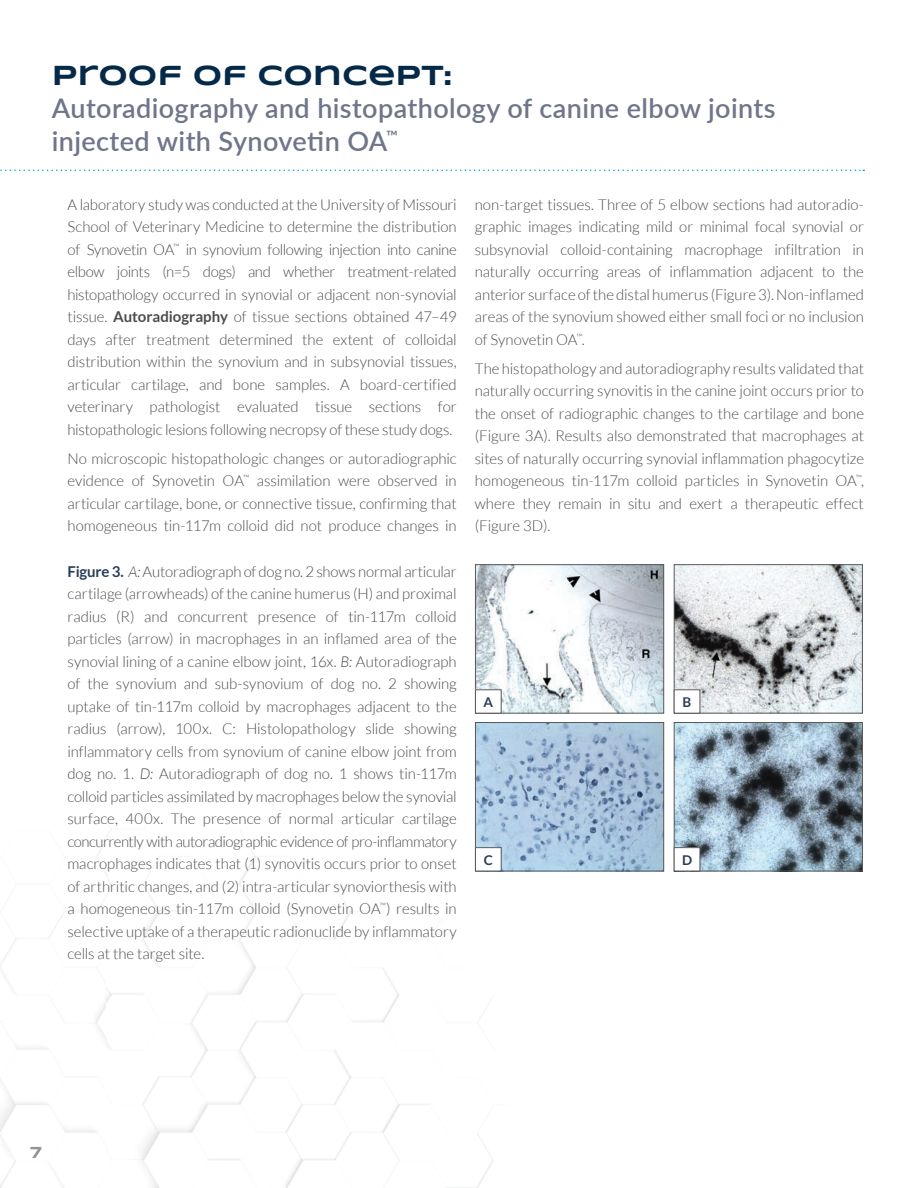
<style>
.page{position:relative;width:918px;height:1188px;background:#fff}
.page>*{position:absolute;margin:0;border:0;box-sizing:border-box;transform-origin:0 0}
.t1{font:700 28.5px "Syncopate";color:#042a48}
.t2{font:600 27px/33px "Lato";letter-spacing:.015em;color:#6f768a}
.t3{font:300 15px/22.5px "Lato";letter-spacing:-.005em;color:#4b4c4d;text-align:justify}
.t4{font:700 13.5px "Lato";color:#283e59}
.s1{font-weight:700}
.s2{font-weight:700;color:#283e59}
.s3{font-style:italic}
</style>
<div class="page">
<img style="left:0;top:829px;width:590px;height:359px">
<svg style="left:30px;top:1147px;width:11px;height:11px"></svg>
<svg style="left:0;top:170px;width:864px;height:1px"></svg>
<img style="left:676px;top:724px;width:185px;height:145px">
<div style="left:674px;top:722px;width:189px;height:149px;border:1px solid #57585a"></div>
<img style="left:477px;top:724px;width:185px;height:145px">
<div style="left:475px;top:722px;width:189px;height:149px;border:1px solid #57585a"></div>
<img style="left:676px;top:566px;width:185px;height:146px">
<div style="left:674px;top:564px;width:189px;height:150px;border:1px solid #57585a"></div>
<img style="left:477px;top:566px;width:185px;height:146px">
<div style="left:475px;top:564px;width:189px;height:150px;border:1px solid #57585a"></div>
<div style="left:475px;top:690px;width:26px;height:23px;background:#fff"></div>
<div style="left:475px;top:689px;width:27px;height:25px;border:1px solid #57585a"></div>
<div style="left:475px;top:848px;width:26px;height:23px;background:#fff"></div>
<div style="left:475px;top:847px;width:27px;height:24px;border:1px solid #57585a"></div>
<div style="left:674px;top:690px;width:26px;height:23px;background:#fff"></div>
<div style="left:674px;top:689px;width:26px;height:25px;border:1px solid #57585a"></div>
<div style="left:674px;top:848px;width:26px;height:23px;background:#fff"></div>
<div style="left:674px;top:847px;width:26px;height:24px;border:1px solid #57585a"></div>
<h1 class="t1" style="left:52px;top:58px;width:402px">PROOF OF CONCEPT:</h1>
<h2 class="t2" style="left:52px;top:91px;width:725px">Autoradiography and histopathology of canine elbow joints injected with Synovetin OA<sup>™</sup></h2>
<p class="t3" style="left:67px;top:193px;width:391px">A laboratory study was conducted at the University of Missouri School of Veterinary Medicine to determine the distribution of Synovetin OA<sup>™</sup> in synovium following injection into canine elbow joints (n=5 dogs) and whether treatment-related histopathology occurred in synovial or adjacent non-synovial tissue. <span class="s1">Autoradiography</span> of tissue sections obtained 47–49 days after treatment determined the extent of colloidal distribution within the synovium and in subsynovial tissues, articular cartilage, and bone samples. A board-certified veterinary pathologist evaluated tissue sections for histopathologic lesions following necropsy of these study dogs.</p>
<p class="t3" style="left:67px;top:447px;width:391px">No microscopic histopathologic changes or autoradiographic evidence of Synovetin OA<sup>™</sup> assimilation were observed in articular cartilage, bone, or connective tissue, confirming that homogeneous tin-117m colloid did not produce changes in</p>
<p class="t3" style="left:67px;top:560px;width:391px"><span class="s2">Figure 3.</span> <span class="s3">A:</span> Autoradiograph of dog no. 2 shows normal articular cartilage (arrowheads) of the canine humerus (H) and proximal radius (R) and concurrent presence of tin-117m colloid particles (arrow) in macrophages in an inflamed area of the synovial lining of a canine elbow joint, 16x. <span class="s3">B:</span> Autoradiograph of the synovium and sub-synovium of dog no. 2 showing uptake of tin-117m colloid by macrophages adjacent to the radius (arrow), 100x. C: Histolopathology slide showing inflammatory cells from synovium of canine elbow joint from dog no. 1. <span class="s3">D:</span> Autoradiograph of dog no. 1 shows tin-117m colloid particles assimilated by macrophages below the synovial surface, 400x. The presence of normal articular cartilage concurrently with autoradiographic evidence of pro-inflammatory macrophages indicates that (1) synovitis occurs prior to onset of arthritic changes, and (2) intra-articular synoviorthesis with a homogeneous tin-117m colloid (Synovetin OA<sup>™</sup>) results in selective uptake of a therapeutic radionuclide by inflammatory cells at the target site.</p>
<p class="t3" style="left:475px;top:193px;width:391px">non-target tissues. Three of 5 elbow sections had autoradio&shy;graphic images indicating mild or minimal focal synovial or subsynovial colloid-containing macrophage infiltration in naturally occurring areas of inflammation adjacent to the anterior surface of the distal humerus (Figure 3). Non-inflamed areas of the synovium showed either small foci or no inclusion of Synovetin OA<sup>™</sup>.</p>
<p class="t3" style="left:475px;top:357px;width:391px">The histopathology and autoradiography results validated that naturally occurring synovitis in the canine joint occurs prior to the onset of radiographic changes to the cartilage and bone (Figure 3A). Results also demonstrated that macrophages at sites of naturally occurring synovial inflammation phagocytize homogeneous tin-117m colloid particles in Synovetin OA<sup>™</sup>, where they remain in situ and exert a therapeutic effect (Figure 3D).</p>
<p class="t4" style="left:484px;top:694px;width:11px">A</p>
<p class="t4" style="left:484px;top:852px;width:11px">C</p>
<p class="t4" style="left:683px;top:694px;width:10px">B</p>
<p class="t4" style="left:682px;top:852px;width:12px">D</p>
</div>
